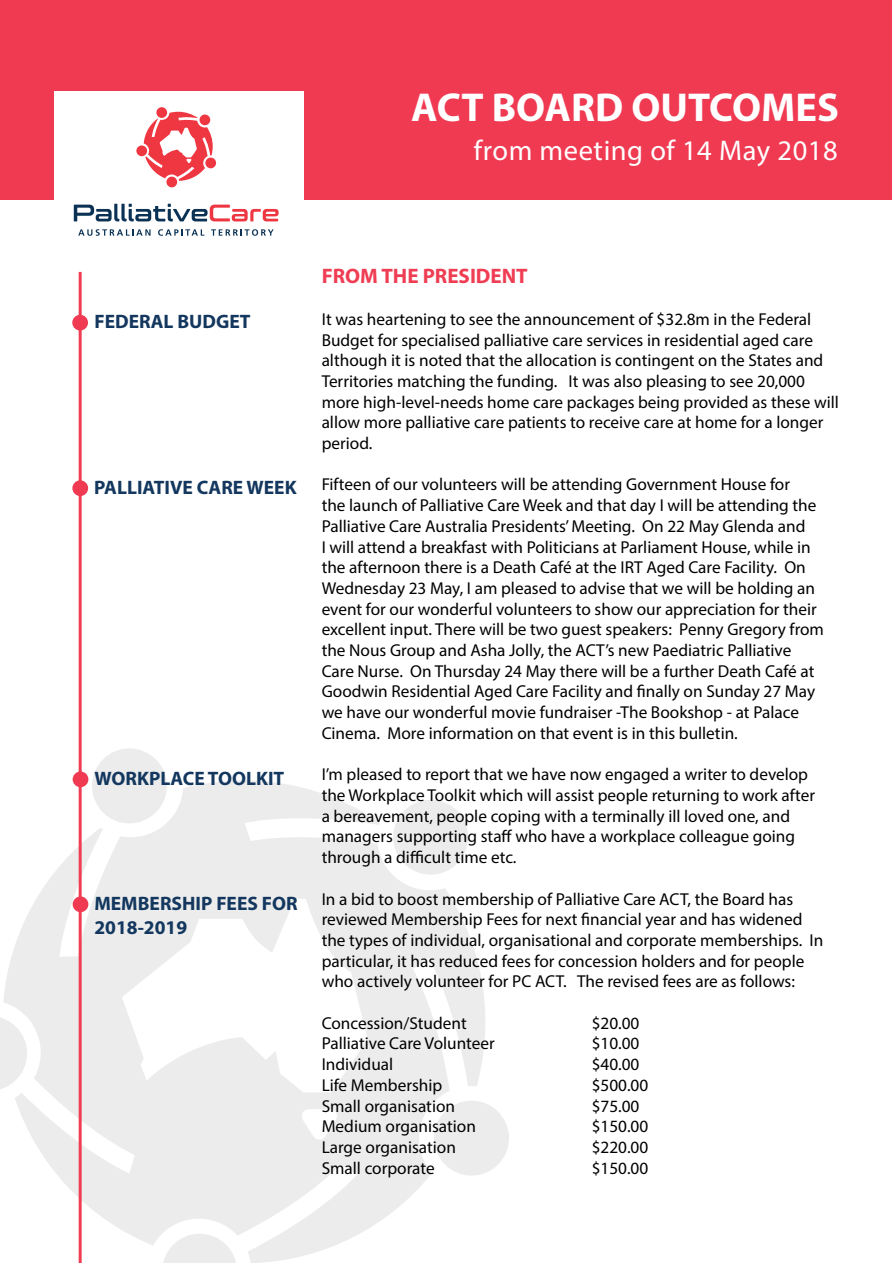
<style>
.page{position:relative;width:893px;height:1263px;background:#fff}
.page>*{position:absolute;margin:0;border:0;box-sizing:border-box;transform-origin:0 0}
.t1{font:700 40.5px "Myriad Pro";color:#fff}
.t2{font:28.5px "Myriad Pro";letter-spacing:.02em;color:#fff}
.t3{font:700 21px "Myriad Pro";color:#ef3d53}
.t4{font:700 19.5px/23.4px "Myriad Pro";color:#13375e}
.t5{font:17.25px/20.7px "Myriad Pro";color:#000}
</style>
<div class="page">
<div style="left:434px;top:1101px;width:75px;height:74px;background:#ececec;border-radius:50%"></div>
<svg style="left:0;top:1018px;width:3px;height:71px"></svg>
<div style="left:92px;top:748px;width:75px;height:75px;background:#ececec;border-radius:50%"></div>
<svg style="left:3px;top:780px;width:482px;height:483px;fill:#ececec"></svg>
<svg style="left:122px;top:898px;width:245px;height:194px"></svg>
<svg style="left:289px;top:1097px;width:67px;height:62px"></svg>
<div style="left:1px;top:1px;width:891px;height:199px;background:#ef3a52"></div>
<div style="left:54px;top:91px;width:250px;height:181px;background:#fff"></div>
<svg style="left:78px;top:229px;width:73px;height:7px"></svg>
<svg style="left:158px;top:229px;width:46px;height:7px"></svg>
<svg style="left:211px;top:229px;width:63px;height:7px"></svg>
<div style="left:205px;top:158px;width:11px;height:10px;background:#ef3742;border-radius:50%"></div>
<div style="left:166px;top:177px;width:11px;height:10px;background:#ef3742;border-radius:50%"></div>
<div style="left:136px;top:145px;width:11px;height:11px;background:#ef3742;border-radius:50%"></div>
<div style="left:156px;top:107px;width:11px;height:11px;background:#ef3742;border-radius:50%"></div>
<svg style="left:74px;top:204px;width:205px;height:17px"></svg>
<svg style="left:144px;top:112px;width:69px;height:69px"></svg>
<hr style="left:79px;top:272px;width:3px;height:991px;background:#ef3d53">
<div style="left:73px;top:316px;width:14px;height:14px;background:#ef3a52;border-radius:50%"></div>
<div style="left:72px;top:315px;width:16px;height:15px;border:2px solid #ef3a52;border-radius:50%"></div>
<div style="left:73px;top:481px;width:14px;height:14px;background:#ef3a52;border-radius:50%"></div>
<div style="left:72px;top:480px;width:16px;height:16px;border:2px solid #ef3a52;border-radius:50%"></div>
<div style="left:73px;top:772px;width:15px;height:14px;background:#ef3a52;border-radius:50%"></div>
<div style="left:73px;top:771px;width:15px;height:16px;border:2px solid #ef3a52;border-radius:50%"></div>
<div style="left:73px;top:897px;width:15px;height:14px;background:#ef3a52;border-radius:50%"></div>
<div style="left:73px;top:896px;width:15px;height:16px;border:2px solid #ef3a52;border-radius:50%"></div>
<h1 class="t1" style="left:411px;top:81px;width:429px">ACT BOARD OUTCOMES</h1>
<h2 class="t2" style="left:474px;top:133px;width:365px">from meeting of 14 May 2018</h2>
<p class="t4" style="left:94px;top:309px;width:158px">FEDERAL BUDGET</p>
<p class="t4" style="left:94px;top:475px;width:204px">PALLIATIVE CARE WEEK</p>
<p class="t4" style="left:94px;top:766px;width:191px">WORKPLACE TOOLKIT</p>
<p class="t4" style="left:94px;top:891px;width:205px">MEMBERSHIP FEES FOR<br>2018-2019</p>
<p class="t3" style="left:322px;top:263px;width:208px">FROM THE PRESIDENT</p>
<p class="t5" style="left:322px;top:308px;width:519px">It was heartening to see the announcement of $32.8m in the Federal Budget for specialised palliative care services in residential aged care although it is noted that the allocation is contingent on the States and Territories matching the funding. It was also pleasing to see 20,000 more high-level-needs home care packages being provided as these will allow more palliative care patients to receive care at home for a longer period.</p>
<p class="t5" style="left:322px;top:474px;width:504px">Fifteen of our volunteers will be attending Government House for<br>the launch of Palliative Care Week and that day I will be attending the Palliative Care Australia Presidents’ Meeting. On 22 May Glenda and<br>I will attend a breakfast with Politicians at Parliament House, while in the afternoon there is a Death Café at the IRT Aged Care Facility. On Wednesday 23 May, I am pleased to advise that we will be holding an event for our wonderful volunteers to show our appreciation for their excellent input. There will be two guest speakers: Penny Gregory from the Nous Group and Asha Jolly, the ACT’s new Paediatric Palliative Care Nurse. On Thursday 24 May there will be a further Death Café at Goodwin Residential Aged Care Facility and finally on Sunday 27 May we have our wonderful movie fundraiser -The Bookshop - at Palace Cinema. More information on that event is in this bulletin.</p>
<p class="t5" style="left:322px;top:764px;width:495px">I’m pleased to report that we have now engaged a writer to develop the Workplace Toolkit which will assist people returning to work after a bereavement, people coping with a terminally ill loved one, and managers supporting staff who have a workplace colleague going through a difficult time etc.</p>
<p class="t5" style="left:322px;top:888px;width:503px">In a bid to boost membership of Palliative Care ACT, the Board has reviewed Membership Fees for next financial year and has widened the types of individual, organisational and corporate memberships. In particular, it has reduced fees for concession holders and for people who actively volunteer for PC ACT. The revised fees are as follows:</p>
<p class="t5" style="left:322px;top:1012px;width:147px">Concession/Student</p>
<p class="t5" style="left:592px;top:1012px;width:49px">$20.00</p>
<p class="t5" style="left:322px;top:1033px;width:175px">Palliative Care Volunteer</p>
<p class="t5" style="left:592px;top:1033px;width:49px">$10.00</p>
<p class="t5" style="left:322px;top:1054px;width:73px">Individual</p>
<p class="t5" style="left:592px;top:1054px;width:49px">$40.00</p>
<p class="t5" style="left:322px;top:1074px;width:122px">Life Membership</p>
<p class="t5" style="left:592px;top:1074px;width:58px">$500.00</p>
<p class="t5" style="left:322px;top:1095px;width:135px">Small organisation</p>
<p class="t5" style="left:592px;top:1095px;width:49px">$75.00</p>
<p class="t5" style="left:322px;top:1116px;width:156px">Medium organisation</p>
<p class="t5" style="left:592px;top:1116px;width:58px">$150.00</p>
<p class="t5" style="left:322px;top:1136px;width:136px">Large organisation</p>
<p class="t5" style="left:592px;top:1136px;width:58px">$220.00</p>
<p class="t5" style="left:322px;top:1157px;width:115px">Small corporate</p>
<p class="t5" style="left:592px;top:1157px;width:58px">$150.00</p>
</div>
